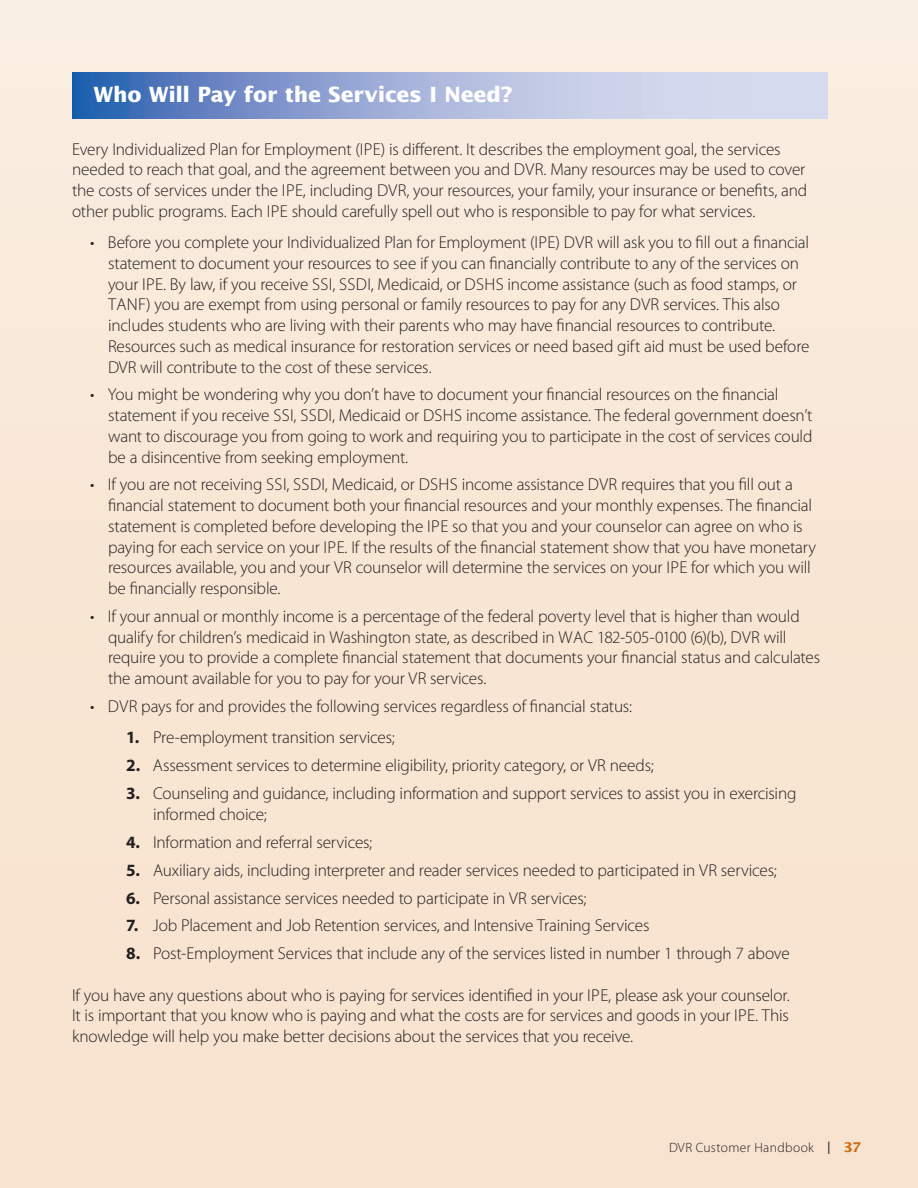
<style>
.page{position:relative;width:918px;height:1188px;background:#fff}
.page>*{position:absolute;margin:0;border:0;box-sizing:border-box;transform-origin:0 0}
.t1{font:700 21px "Lucida Sans Std";letter-spacing:-.01em;color:#fff}
.t2{font:300 17.25px/20.7px "Myriad Pro";letter-spacing:-.01em;color:#231f20}
.Body_Text{font:300 13.5px "Myriad Pro";letter-spacing:.025em;color:#231f20}
.s1{font-weight:700}
.s2{font-family:"Lucida Std";font-weight:400}
.s3{font-family:"Lucida Sans Std";font-weight:700;color:#d06f18}
</style>
<div class="page">
<div style="left:0;top:0;width:918px;height:1188px;background:linear-gradient(to right,#f8e7d6,#f8e7d6)"></div>
<svg style="left:72px;top:72px;width:756px;height:47px;background:#9dafd8"></svg>
<p class="t1" style="left:94px;top:82px;width:421px">Who Will Pay for the Services I Need?</p>
<p class="t2" style="left:72px;top:139px;width:737px">Every Individualized Plan for Employment (IPE) is different. It describes the employment goal, the services needed to reach that goal, and the agreement between you and DVR. Many resources may be used to cover the costs of services under the IPE, including DVR, your resources, your family, your insurance or benefits, and other public programs. Each IPE should carefully spell out who is responsible to pay for what services.</p>
<p class="t2" style="left:108px;top:233px;width:703px;text-indent:-18px">• Before you complete your Individualized Plan for Employment (IPE) DVR will ask you to fill out a financial statement to document your resources to see if you can financially contribute to any of the services on your IPE. By law, if you receive SSI, SSDI, Medicaid, or DSHS income assistance (such as food stamps, or TANF) you are exempt from using personal or family resources to pay for any DVR services. This also includes students who are living with their parents who may have financial resources to contribute.<br>Resources such as medical insurance for restoration services or need based gift aid must be used before DVR will contribute to the cost of these services.</p>
<p class="t2" style="left:108px;top:385px;width:706px;text-indent:-18px">• You might be wondering why you don’t have to document your financial resources on the financial statement if you receive SSI, SSDI, Medicaid or DSHS income assistance. The federal government doesn’t want to discourage you from going to work and requiring you to participate in the cost of services could be a disincentive from seeking employment.</p>
<p class="t2" style="left:108px;top:475px;width:710px;text-indent:-18px">• If you are not receiving SSI, SSDI, Medicaid, or DSHS income assistance DVR requires that you fill out a financial statement to document both your financial resources and your monthly expenses. The financial statement is completed before developing the IPE so that you and your counselor can agree on who is paying for each service on your IPE. If the results of the financial statement show that you have monetary resources available, you and your VR counselor will determine the services on your IPE for which you will be financially responsible.</p>
<p class="t2" style="left:108px;top:606px;width:714px;text-indent:-18px">• If your annual or monthly income is a percentage of the federal poverty level that is higher than would qualify for children’s medicaid in Washington state, as described in WAC 182-505-0100 (6)(b), DVR will require you to provide a complete financial statement that documents your financial status and calculates the amount available for you to pay for your VR services.</p>
<p class="t2" style="left:90px;top:696px;width:544px">• DVR pays for and provides the following services regardless of financial status:</p>
<p class="t2" style="left:126px;top:728px;width:270px"><span class="s1">1.</span> Pre-employment transition services;</p>
<p class="t2" style="left:126px;top:755px;width:529px"><span class="s1">2.</span> Assessment services to determine eligibility, priority category, or VR needs;</p>
<p class="t2" style="left:153px;top:783px;width:645px;text-indent:-27px"><span class="s1">3.</span> Counseling and guidance, including information and support services to assist you in exercising informed choice;</p>
<p class="t2" style="left:126px;top:832px;width:248px"><span class="s1">4.</span> Information and referral services;</p>
<p class="t2" style="left:126px;top:860px;width:652px"><span class="s1">5.</span> Auxiliary aids, including interpreter and reader services needed to participated in VR services;</p>
<p class="t2" style="left:126px;top:888px;width:462px"><span class="s1">6.</span> Personal assistance services needed to participate in VR services;</p>
<p class="t2" style="left:126px;top:916px;width:525px"><span class="s1">7.</span> Job Placement and Job Retention services, and Intensive Training Services</p>
<p class="t2" style="left:126px;top:944px;width:665px"><span class="s1">8.</span> Post-Employment Services that include any of the services listed in number 1 through 7 above</p>
<p class="t2" style="left:72px;top:985px;width:719px;text-align:justify">If you have any questions about who is paying for services identified in your IPE, please ask your counselor.<br>It is important that you know who is paying and what the costs are for services and goods in your IPE. This knowledge will help you make better decisions about the services that you receive.</p>
<p class="Body_Text" style="left:669px;top:1140px;width:194px">DVR Customer Handbook <span class="s2">|</span> <span class="s3">37</span></p>
</div>
